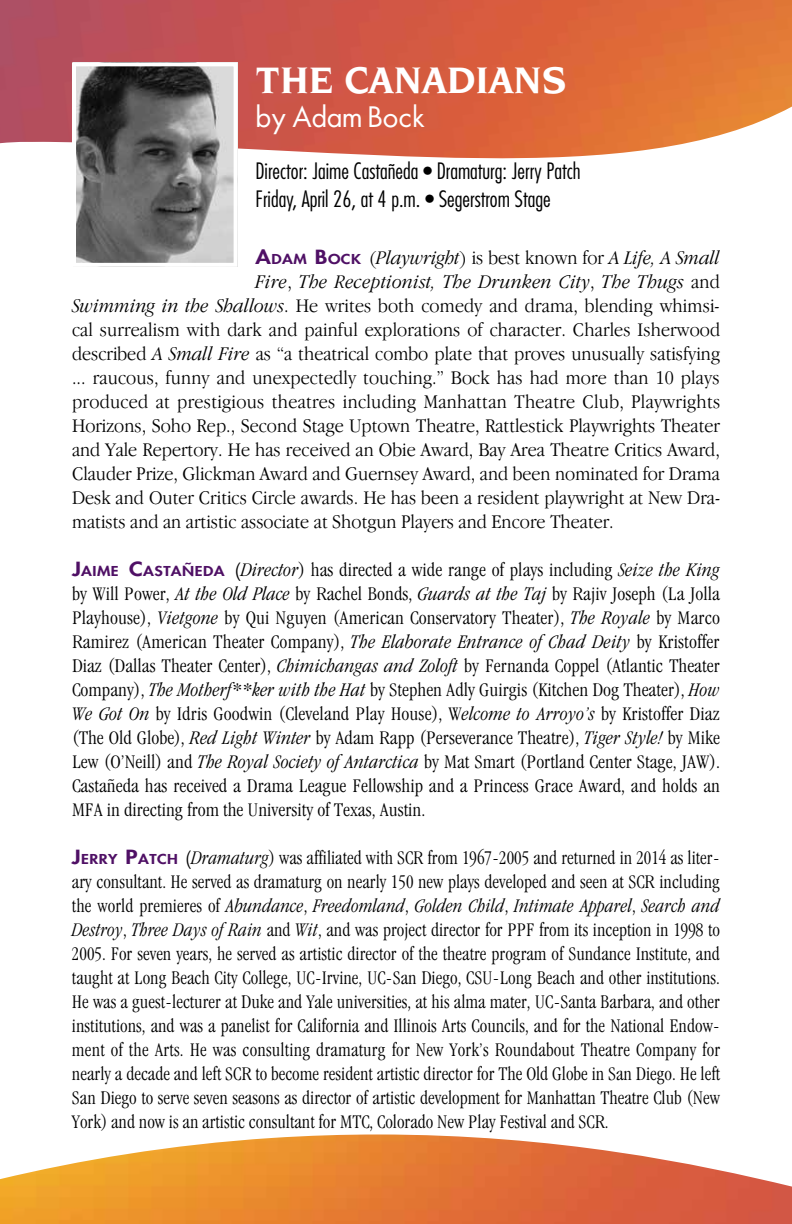
<style>
.page{position:relative;width:792px;height:1224px;background:#fff}
.page>*{position:absolute;margin:0;border:0;box-sizing:border-box;transform-origin:0 0}
.t1{font:700 40px "Novarese";color:#fff}
.t2{font:28px "Futura";color:#fff}
.t3{font:300 condensed 22px/28px "Futura";color:#000}
.t4{font:300 condensed 20px/24px "Garamond IT Cby BT";color:#000;text-align:justify}
.t5{font:300 condensed 20px/24px "Garamond IT Cby BT";color:#000;text-align:justify;scale:1.05 1}
.t6{font:300 20px "Garamond IT Cby BT";color:#000;scale:.9 1}
.t7{font:italic 300 20px "Garamond IT Cby BT";letter-spacing:.015em;color:#000;scale:.9 1}
.s1{font-family:"Futura";font-weight:800;font-style:normal;font-size:19px;color:#4f1065}
.s2{font-family:"Futura";font-weight:800;font-style:normal;font-size:13.4px;color:#4f1065}
.s3{font-style:normal}
.s4{font-style:italic}
.s5{font-family:"Futura";font-weight:800;font-stretch:normal;font-size:19px;color:#4f1065}
.s6{font-family:"Futura";font-weight:800;font-stretch:normal;font-size:13.4px;color:#4f1065}
.s7{font-family:"Baskerville";font-weight:600;font-stretch:normal}
</style>
<div class="page">
<img style="left:0;top:1134px;width:792px;height:90px">
<img style="left:0;top:0;width:792px;height:159px">
<img style="left:77px;top:67px;width:156px;height:195px">
<div style="left:72px;top:62px;width:166px;height:205px;border:4px solid #fff"></div>
<h1 class="t1" style="left:256px;top:58px;width:313px">THE CANADIANS</h1>
<h2 class="t2" style="left:256px;top:99px;width:171px">by Adam Bock</h2>
<p class="t3" style="left:256px;top:156px;width:327px">Director: Jaime Castañeda • Dramaturg: Jerry Patch<br>Friday, April 26, at 4 p.m. • Segerstrom Stage</p>
<p class="t7" style="left:256px;top:246px;width:518px"><span class="s1">A</span><span class="s2">DAM</span> <span class="s1">B</span><span class="s2">OCK</span> <span class="s3">(</span>Playwright<span class="s3">) is best known for</span> A Life, A Small</p>
<p class="t7" style="left:256px;top:270px;width:518px">Fire<span class="s3">,</span> The Receptionist, The Drunken City<span class="s3">,</span> The Thugs <span class="s3">and</span></p>
<p class="t6" style="left:72px;top:294px;width:721px"><span class="s4">Swimming in the Shallows</span>. He writes both comedy and drama, blending whimsi-</p>
<p class="t6" style="left:72px;top:318px;width:722px">cal surrealism with dark and painful explorations of character. Charles Isherwood</p>
<p class="t6" style="left:72px;top:342px;width:722px">described <span class="s4">A Small Fire</span> as “a theatrical combo plate that proves unusually satisfying</p>
<p class="t6" style="left:72px;top:366px;width:721px">... raucous, funny and unexpectedly touching.” Bock has had more than 10 plays</p>
<p class="t6" style="left:72px;top:390px;width:722px">produced at prestigious theatres including Manhattan Theatre Club, Playwrights</p>
<p class="t6" style="left:72px;top:414px;width:722px">Horizons, Soho Rep., Second Stage Uptown Theatre, Rattlestick Playwrights Theater</p>
<p class="t6" style="left:72px;top:438px;width:721px">and Yale Repertory. He has received an Obie Award, Bay Area Theatre Critics Award,</p>
<p class="t6" style="left:72px;top:462px;width:721px">Clauder Prize, Glickman Award and Guernsey Award, and been nominated for Drama</p>
<p class="t6" style="left:72px;top:486px;width:722px">Desk and Outer Critics Circle awards. He has been a resident playwright at New Dra-</p>
<p class="t6" style="left:72px;top:510px;width:604px">matists and an artistic associate at Shotgun Players and Encore Theater.</p>
<p class="t5" style="left:72px;top:557px;width:619px"><span class="s5">J</span><span class="s6">AIME</span> <span class="s5">C</span><span class="s6">ASTAÑEDA</span> <span class="s7">(</span><span class="s4">Director</span>) has directed a wide range of plays including <span class="s4">Seize the King </span>by Will Power, <span class="s4">At the Old Place</span> by Rachel Bonds, <span class="s4">Guards at the Taj</span> by Rajiv Joseph (La Jolla Playhouse), <span class="s4">Vietgone</span> by Qui Nguyen (American Conservatory Theater), <span class="s4">The Royale</span> by Marco Ramirez (American Theater Company), <span class="s4">The Elaborate Entrance of Chad Deity</span> by Kristoffer Diaz (Dallas Theater Center), <span class="s4">Chimichangas and Zoloft</span> by Fernanda Coppel (Atlantic Theater Company), <span class="s4">The Motherf**ker with the Hat</span> by Stephen Adly Guirgis (Kitchen Dog Theater), <span class="s4">How We Got On</span> by Idris Goodwin (Cleveland Play House), W<span class="s4">elcome to Arroyo’s</span> by Kristoffer Diaz (The Old Globe), <span class="s4">Red Light Winter</span> by Adam Rapp (Perseverance Theatre), <span class="s4">Tiger Style!</span> by Mike Lew (O’Neill) and <span class="s4">The Royal Society of Antarctica</span> by Mat Smart (Portland Center Stage, JAW).<br>Castañeda has received a Drama League Fellowship and a Princess Grace Award, and holds an MFA in directing from the University of Texas, Austin.</p>
<p class="t4" style="left:72px;top:845px;width:650px"><span class="s5">J</span><span class="s6">ERRY</span> <span class="s5">P</span><span class="s6">ATCH</span> <span class="s7">(</span><span class="s4">Dramaturg</span>) was affiliated with SCR from 1967-2005 and returned in 2014 as liter&shy;ary consultant. He served as dramaturg on nearly 150 new plays developed and seen at SCR including the world premieres of <span class="s4">Abundance</span>, <span class="s4">Freedomland</span>, <span class="s4">Golden Child</span>, <span class="s4">Intimate Apparel</span>, <span class="s4">Search and Destroy</span>, <span class="s4">Three Days of Rain</span> and <span class="s4">Wit</span>, and was project director for PPF from its inception in 1998 to 2005. For seven years, he served as artistic director of the theatre program of Sundance Institute, and taught at Long Beach City College, UC-Irvine, UC-San Diego, CSU-Long Beach and other institutions.<br>He was a guest-lecturer at Duke and Yale universities, at his alma mater, UC-Santa Barbara, and other institutions, and was a panelist for California and Illinois Arts Councils, and for the National Endow&shy;ment of the Arts. He was consulting dramaturg for New York’s Roundabout Theatre Company for nearly a decade and left SCR to become resident artistic director for The Old Globe in San Diego. He left San Diego to serve seven seasons as director of artistic development for Manhattan Theatre Club (New York) and now is an artistic consultant for MTC, Colorado New Play Festival and SCR.</p>
</div>
